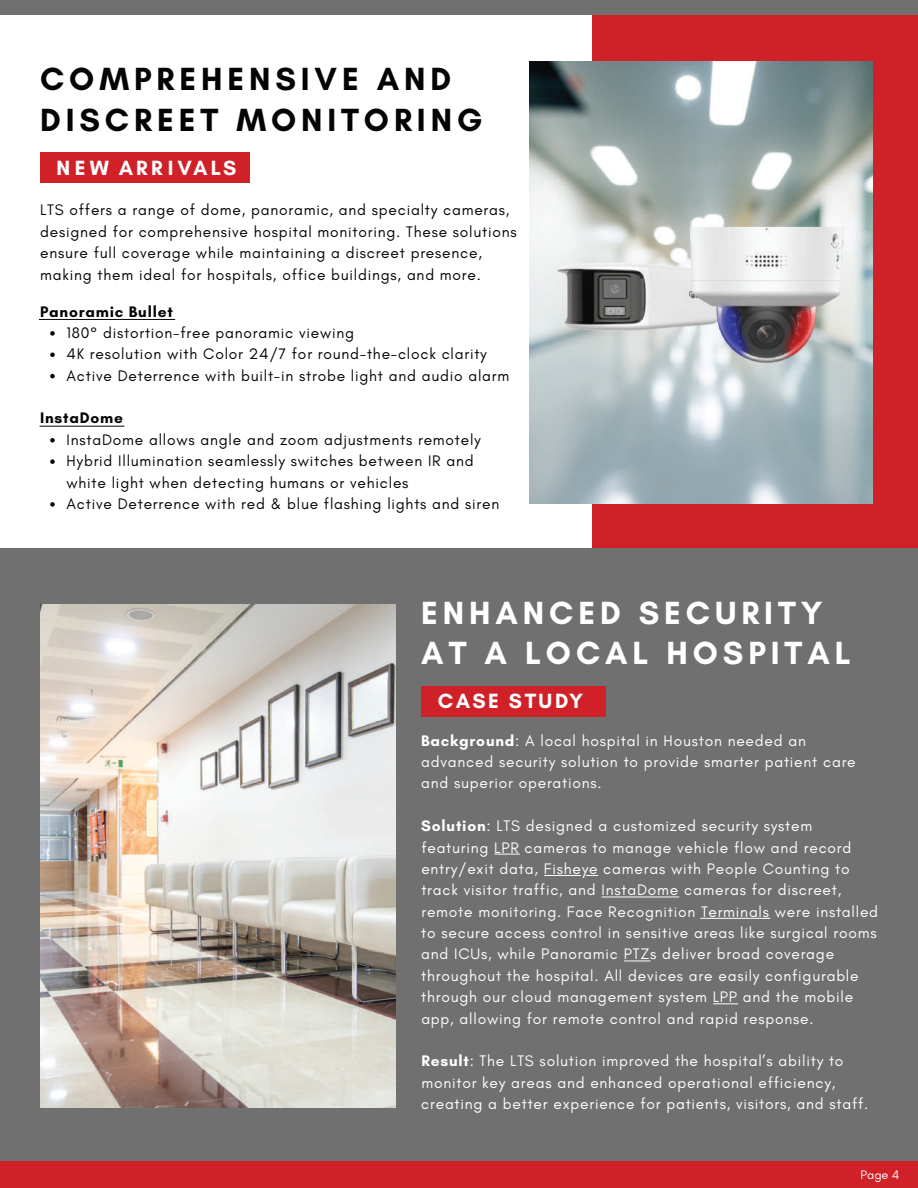
<style>
.page{position:relative;width:918px;height:1188px;background:#fff}
.page>*{position:absolute;margin:0;border:0;box-sizing:border-box;transform-origin:0 0}
.t1{font:700 32.7px/40.5px "Glacial Indifference";letter-spacing:.15em;color:#040503}
.t2{font:700 32.7px/40.5px "Glacial Indifference";letter-spacing:.15em;color:#fff}
.t3{font:700 21px "Glacial Indifference";letter-spacing:.175em;color:#fff}
.t4{font:700 21px "Glacial Indifference";letter-spacing:.13em;color:#fff}
.t5{font:15.6px/21.5px "Glacial Indifference";letter-spacing:.05em;color:#fff}
.t6{font:15.6px/21.3px "Glacial Indifference";letter-spacing:.05em;color:#040503}
.t7{font:700 15.6px "Glacial Indifference";letter-spacing:.05em;color:#040503}
.t8{font:12.6px "Glacial Indifference";color:#fff}
.s1{font-weight:700}
</style>
<div class="page">
<div style="left:593px;top:10px;width:325px;height:572px;background:#d02028"></div>
<div style="left:0;top:548px;width:918px;height:615px;background:#707071"></div>
<div style="left:0;top:0;width:918px;height:15px;background:#707071"></div>
<div style="left:0;top:1162px;width:918px;height:26px;background:#d02028"></div>
<img style="left:529px;top:61px;width:343px;height:442px">
<img style="left:40px;top:604px;width:355px;height:503px">
<div style="left:40px;top:152px;width:210px;height:30px;background:#d02028"></div>
<div style="left:421px;top:686px;width:185px;height:30px;background:#d02028"></div>
<svg style="left:50px;top:331px;width:5px;height:5px"></svg>
<svg style="left:50px;top:353px;width:5px;height:4px"></svg>
<svg style="left:50px;top:374px;width:5px;height:4px"></svg>
<svg style="left:50px;top:438px;width:5px;height:5px"></svg>
<svg style="left:50px;top:459px;width:5px;height:5px"></svg>
<svg style="left:50px;top:502px;width:5px;height:5px"></svg>
<hr style="left:544px;top:875px;width:37px;height:1px;background:#fff">
<svg style="left:495px;top:854px;width:25px;height:1px"></svg>
<hr style="left:602px;top:897px;width:77px;height:1px;background:#fff">
<hr style="left:701px;top:918px;width:69px;height:1px;background:#fff">
<svg style="left:624px;top:961px;width:26px;height:1px"></svg>
<svg style="left:714px;top:1004px;width:24px;height:1px"></svg>
<svg style="left:586px;top:875px;width:12px;height:1px"></svg>
<hr style="left:39px;top:319px;width:136px;height:1px;background:#040503">
<hr style="left:40px;top:426px;width:84px;height:1px;background:#040503">
<h1 class="t1" style="left:40px;top:59px;width:444px">COMPREHENSIVE AND<br>DISCREET MONITORING</h1>
<h2 class="t3" style="left:57px;top:154px;width:181px">NEW ARRIVALS</h2>
<p class="t6" style="left:40px;top:200px;width:478px">LTS offers a range of dome, panoramic, and specialty cameras, designed for comprehensive hospital monitoring. These solutions ensure full coverage while maintaining a discreet presence, making them ideal for hospitals, office buildings, and more.</p>
<p class="t7" style="left:40px;top:302px;width:134px">Panoramic Bullet</p>
<p class="t6" style="left:67px;top:322px;width:444px">180° distortion-free panoramic viewing<br>4K resolution with Color 24/7 for round-the-clock clarity<br>Active Deterrence with built-in strobe light and audio alarm</p>
<p class="t7" style="left:40px;top:408px;width:84px">InstaDome</p>
<p class="t6" style="left:67px;top:429px;width:434px">InstaDome allows angle and zoom adjustments remotely Hybrid Illumination seamlessly switches between IR and white light when detecting humans or vehicles<br>Active Deterrence with red &amp; blue flashing lights and siren</p>
<h1 class="t2" style="left:421px;top:592px;width:431px">ENHANCED SECURITY<br>AT A LOCAL HOSPITAL</h1>
<h2 class="t4" style="left:438px;top:688px;width:147px">CASE STUDY</h2>
<p class="t5" style="left:421px;top:730px;width:436px"><span class="s1">Background</span>: A local hospital in Houston needed an advanced security solution to provide smarter patient care and superior operations.</p>
<p class="t5" style="left:421px;top:815px;width:458px"><span class="s1">Solution</span>: LTS designed a customized security system featuring LPR cameras to manage vehicle flow and record entry/exit data, Fisheye cameras with People Counting to track visitor traffic, and InstaDome cameras for discreet, remote monitoring. Face Recognition Terminals were installed to secure access control in sensitive areas like surgical rooms and ICUs, while Panoramic PTZs deliver broad coverage throughout the hospital. All devices are easily configurable through our cloud management system LPP and the mobile app, allowing for remote control and rapid response.</p>
<p class="t5" style="left:421px;top:1051px;width:449px"><span class="s1">Result</span>: The LTS solution improved the hospital’s ability to monitor key areas and enhanced operational efficiency, creating a better experience for patients, visitors, and staff.</p>
<p class="t8" style="left:861px;top:1167px;width:40px">Page 4</p>
</div>
